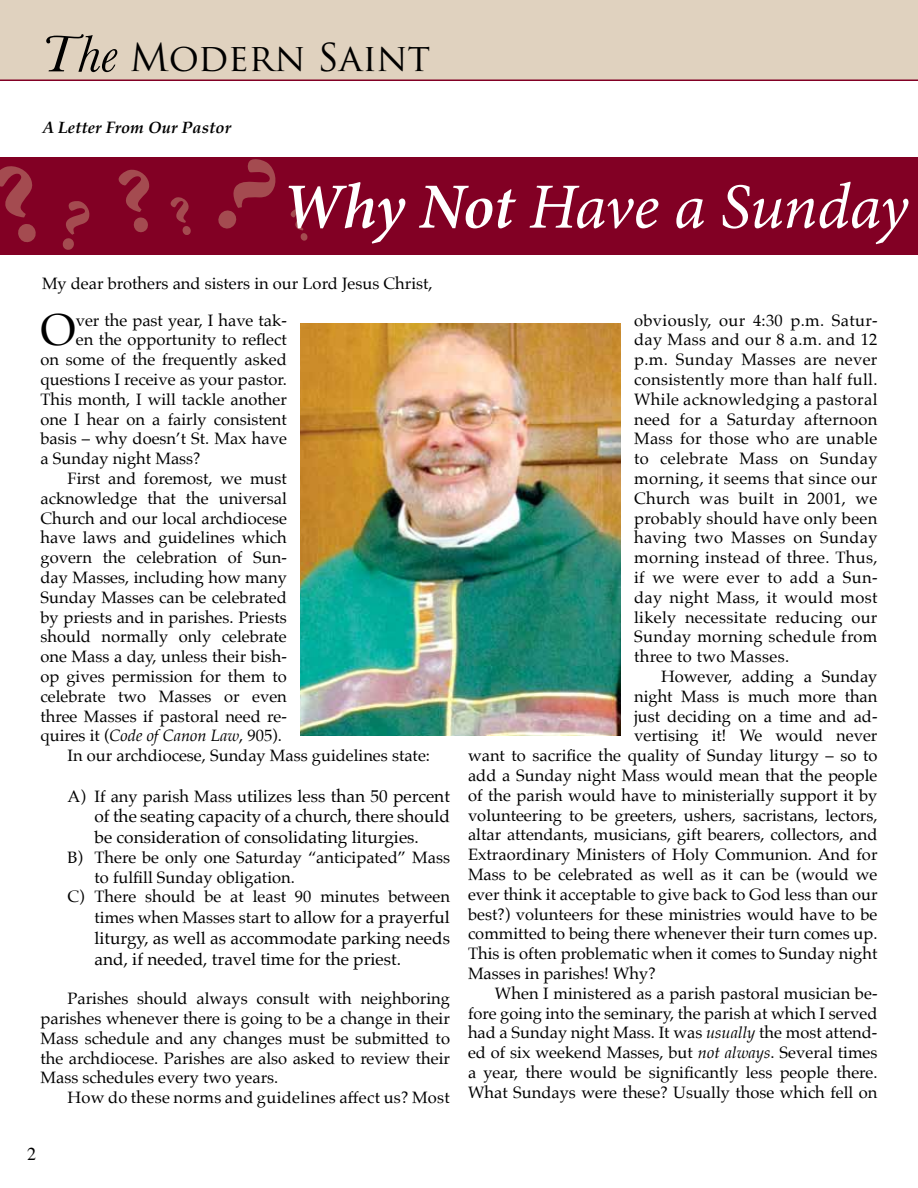
<style>
.page{position:relative;width:918px;height:1188px;background:#fff}
.page>*{position:absolute;margin:0;border:0;box-sizing:border-box;transform-origin:0 0}
.t1{font:italic 64.5px "Minion Pro";letter-spacing:-.015em;color:#fff}
.t2{font:44.85px "Palatino";color:#000}
.t3{font:37.5px "Trajan Pro";color:#000}
.t4{font:18px "Times";color:#000}
.t5{font:17.25px/20.7px "Palatino";color:#000;text-align:justify}
.t6{font:16.5px/19.8px "Palatino";color:#000;text-align:justify}
.t7{font:16.5px "Palatino";letter-spacing:.02em;color:#000}
.t8{font:italic 700 16.5px "Palatino";color:#000}
.s1{font-family:"Baskerville";font-style:italic;font-size:54px}
.s2{font-weight:600}
.s3{font-style:italic}
.s4{font-size:16.5px}
.s5{font-size:17.25px}
</style>
<div class="page">
<div style="left:0;top:0;width:918px;height:81px;background:#e0d2bf"></div>
<hr style="left:0;top:80px;width:918px;height:1px;background:#820024">
<hr style="left:917px;top:673px;width:1px;height:515px;background:#e8ded0">
<div style="left:0;top:157px;width:918px;height:98px;background:#820024"></div>
<svg style="left:0;top:166px;width:36px;height:77px"></svg>
<svg style="left:62px;top:201px;width:28px;height:49px"></svg>
<svg style="left:118px;top:169px;width:32px;height:64px"></svg>
<svg style="left:170px;top:197px;width:21px;height:38px"></svg>
<svg style="left:218px;top:159px;width:58px;height:70px"></svg>
<svg style="left:290px;top:209px;width:18px;height:32px"></svg>
<img style="left:300px;top:324px;width:321px;height:412px">
<h3 class="t3" style="left:40px;top:34px;width:391px"><span class="s1">The</span> Modern Saint</h3>
<p class="t8" style="left:43px;top:114px;width:190px">A Letter From Our Pastor</p>
<h1 class="t1" style="left:282px;top:163px;width:628px"><span class="s2">Why Not</span> Have a Sunday</h1>
<p class="t6" style="left:42px;top:273px;width:392px">My dear brothers and sisters in our Lord Jesus Christ,</p>
<h2 class="t2" style="left:40px;top:293px;width:37px">O</h2>
<p class="t6" style="left:76px;top:310px;width:213px">ver the past year, I have tak-</p>
<p class="t6" style="left:76px;top:330px;width:213px">en the opportunity to reflect</p>
<p class="t6" style="left:41px;top:350px;width:248px">on some of the frequently asked</p>
<p class="t6" style="left:41px;top:369px;width:248px">questions I receive as your pastor.</p>
<p class="t6" style="left:41px;top:389px;width:248px">This month, I will tackle another</p>
<p class="t6" style="left:41px;top:409px;width:248px">one I hear on a fairly consistent</p>
<p class="t6" style="left:41px;top:429px;width:248px">basis – why doesn’t St. Max have</p>
<p class="t6" style="left:41px;top:449px;width:162px">a Sunday night Mass?</p>
<p class="t6" style="left:67px;top:468px;width:221px">First and foremost, we must</p>
<p class="t6" style="left:41px;top:488px;width:248px">acknowledge that the universal</p>
<p class="t6" style="left:41px;top:508px;width:248px">Church and our local archdiocese</p>
<p class="t6" style="left:41px;top:528px;width:248px">have laws and guidelines which</p>
<p class="t6" style="left:41px;top:548px;width:248px">govern the celebration of Sun-</p>
<p class="t6" style="left:41px;top:567px;width:248px">day Masses, including how many</p>
<p class="t6" style="left:41px;top:587px;width:248px">Sunday Masses can be celebrated</p>
<p class="t6" style="left:41px;top:607px;width:248px">by priests and in parishes. Priests</p>
<p class="t6" style="left:41px;top:627px;width:248px">should normally only celebrate</p>
<p class="t6" style="left:41px;top:647px;width:248px">one Mass a day, unless their bish-</p>
<p class="t6" style="left:41px;top:666px;width:248px">op gives permission for them to</p>
<p class="t6" style="left:41px;top:686px;width:248px">celebrate two Masses or even</p>
<p class="t6" style="left:41px;top:706px;width:248px">three Masses if pastoral need re-</p>
<p class="t6" style="left:41px;top:726px;width:243px">quires it (<span class="s3">Code of Canon Law</span>, 905).</p>
<p class="t6" style="left:67px;top:746px;width:364px">In our archdiocese, Sunday Mass guidelines state:</p>
<p class="t5" style="left:94px;top:785px;width:357px;text-indent:-27px"><span class="s4">A) If any parish Mass u</span>tilizes less than 50 percent of the seating capacity of a church, there should be consideration of consolidating liturgies.</p>
<p class="t6" style="left:68px;top:847px;width:384px">B) There be only one Saturday “anticipated” Mass</p>
<p class="t6" style="left:94px;top:867px;width:202px">to fulfill Sunday obligation.</p>
<p class="t6" style="left:68px;top:887px;width:384px">C) There should be at least 90 minutes between</p>
<p class="t6" style="left:94px;top:908px;width:357px">times when Masses start <span class="s5">to allow for a prayerful</span></p>
<p class="t5" style="left:94px;top:928px;width:357px">liturgy, as well as accommodate parking needs and, if needed, travel time for the priest.</p>
<p class="t6" style="left:41px;top:989px;width:411px;text-indent:27px">Parishes should always consult with neighboring parishes whenever there is going to be a change in their Mass schedule and any changes must be submitted to the archdiocese. Parishes are also asked to review their Mass schedules every two years.</p>
<p class="t7" style="left:68px;top:1084px;width:384px">How do these norms and guidelines affect us? Most</p>
<p class="t4" style="left:27px;top:1137px;width:10px">2</p>
<p class="t6" style="left:634px;top:310px;width:245px">obviously, our 4:30 p.m. Satur&shy;day Mass and our 8 a.m. and 12 p.m. Sunday Masses are never consistently more than half full.<br>While acknowledging a pastoral need for a Saturday afternoon Mass for those who are unable to celebrate Mass on Sunday morning, it seems that since our Church was built in 2001, we probably should have only been having two Masses on Sunday morning instead of three. Thus, if we were ever to add a Sun&shy;day night Mass, it would most likely necessitate reducing our Sunday morning schedule from three to two Masses.</p>
<p class="t6" style="left:661px;top:666px;width:218px">However, adding a Sunday</p>
<p class="t6" style="left:634px;top:686px;width:245px">night Mass is much more than</p>
<p class="t6" style="left:634px;top:706px;width:245px">just deciding on a time and ad-</p>
<p class="t6" style="left:634px;top:726px;width:245px">vertising it! We would never</p>
<p class="t6" style="left:468px;top:746px;width:411px">want to sacrifice the quality of Sunday liturgy – so to</p>
<p class="t6" style="left:468px;top:765px;width:411px">add a Sunday night Mass would mean that the people</p>
<p class="t6" style="left:468px;top:785px;width:411px">of the parish would have to ministerially support it by</p>
<p class="t6" style="left:468px;top:805px;width:411px">volunteering to be greeters, ushers, sacristans, lectors,</p>
<p class="t6" style="left:468px;top:825px;width:411px">altar attendants, musicians, gift bearers, collectors, and</p>
<p class="t6" style="left:468px;top:845px;width:411px">Extraordinary Ministers of Holy Communion. And for</p>
<p class="t6" style="left:468px;top:864px;width:411px">Mass to be celebrated as well as it can be (would we</p>
<p class="t6" style="left:468px;top:884px;width:411px">ever think it acceptable to give back to God less than our</p>
<p class="t6" style="left:468px;top:904px;width:411px">best?) volunteers for these ministries would have to be</p>
<p class="t6" style="left:468px;top:924px;width:411px">committed to being there whenever their turn comes up.</p>
<p class="t6" style="left:468px;top:944px;width:411px">This is often problematic when it comes to Sunday night</p>
<p class="t6" style="left:468px;top:963px;width:189px">Masses in parishes! Why?</p>
<p class="t6" style="left:495px;top:983px;width:384px">When I ministered as a parish pastoral musician be-</p>
<p class="t6" style="left:468px;top:1003px;width:411px">fore going into the seminary, the parish at which I served</p>
<p class="t6" style="left:468px;top:1023px;width:411px">had a Sunday night Mass. It was <span class="s3">usually</span> the most attend-</p>
<p class="t6" style="left:468px;top:1043px;width:411px">ed of six weekend Masses, but <span class="s3">not always</span>. Several times</p>
<p class="t6" style="left:468px;top:1062px;width:411px">a year, there would be significantly less people there.</p>
<p class="t6" style="left:468px;top:1082px;width:411px">What Sundays were these? Usually those which fell on</p>
</div>
